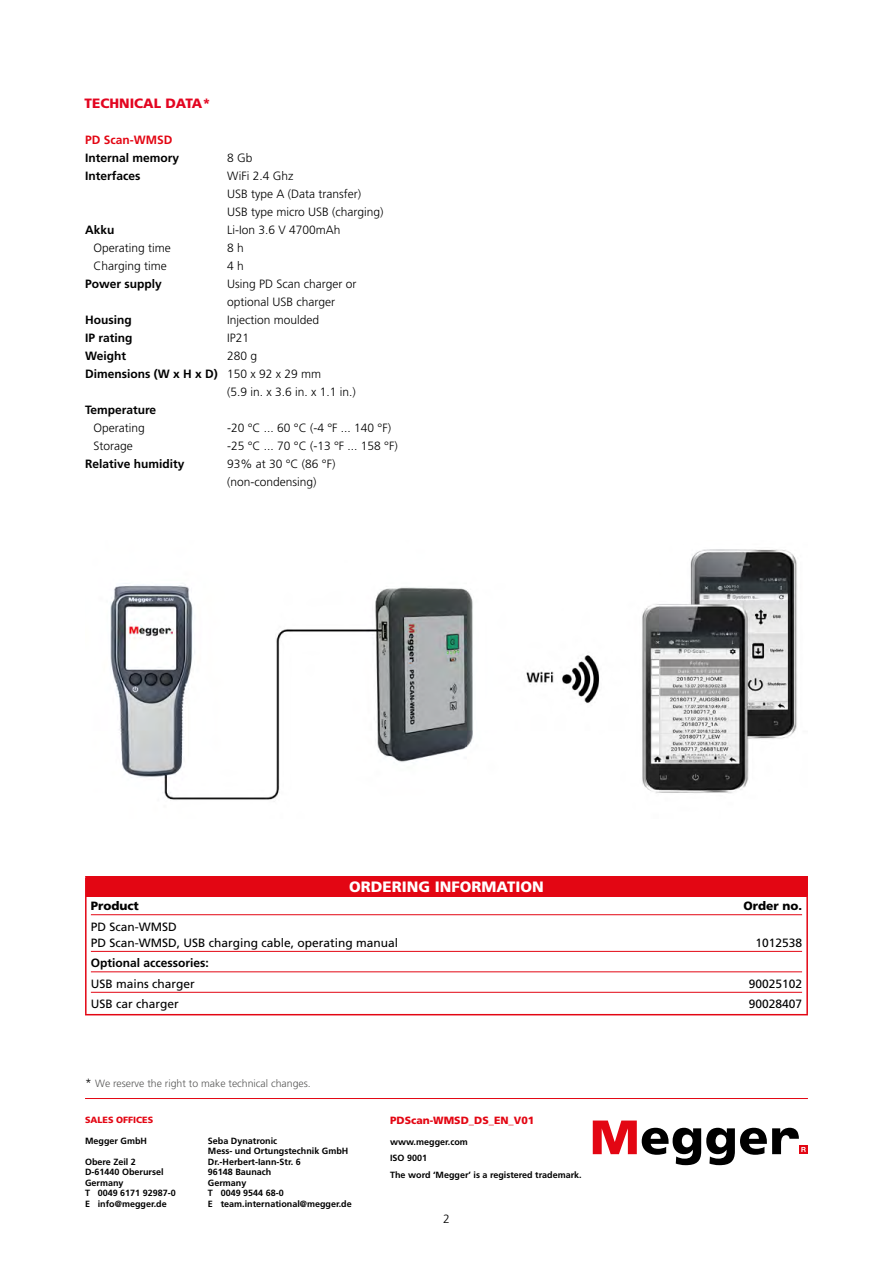
<style>
.page{position:relative;width:893px;height:1263px;background:#fff}
.page>*{position:absolute;margin:0;border:0;box-sizing:border-box;transform-origin:0 0}
.t1{font:900 15px "Frutiger LT Pro";color:#fff}
.t2{font:900 13.5px "Frutiger LT Pro";color:#e30520}
.t3{font:300 12px/18px "Frutiger LT Pro";color:#000}
.t4{font:700 12px/18px "Frutiger LT Pro";color:#000}
.t5{font:12px/16.2px "Frutiger LT Pro";color:#000}
.t6{font:900 12px "Frutiger LT Pro";color:#000}
.t7{font:700 12px "Frutiger LT Pro";color:#e30613}
.t8{font:300 10.5px "Frutiger LT Pro";color:#575756}
.t9{font:900 10.5px "Frutiger LT Pro";color:#e30613}
.t10{font:700 9px/10.5px "Frutiger LT Pro";color:#000}
.t11{font:900 9px "Frutiger LT Pro";color:#e30613}
.s1{font-size:12px;color:#000}
</style>
<div class="page">
<hr style="left:85px;top:1098px;width:723px;height:1px;background:#e30613">
<div style="left:799px;top:1145px;width:9px;height:9px;background:#e30613"></div>
<svg style="left:593px;top:1120px;width:213px;height:45px"></svg>
<hr style="left:85px;top:876px;width:723px;height:2px;background:#e30613">
<svg style="left:85px;top:878px;width:2px;height:18px"></svg>
<svg style="left:806px;top:878px;width:2px;height:18px"></svg>
<hr style="left:85px;top:896px;width:2px;height:118px;background:#e30613">
<hr style="left:85px;top:1014px;width:723px;height:1px;background:#e30613">
<hr style="left:806px;top:896px;width:2px;height:118px;background:#e30613">
<div style="left:87px;top:878px;width:719px;height:18px;background:#e30613"></div>
<hr style="left:91px;top:914px;width:711px;height:1px;background:#e30613">
<hr style="left:91px;top:951px;width:711px;height:1px;background:#e30613">
<hr style="left:91px;top:971px;width:711px;height:1px;background:#e30613">
<hr style="left:91px;top:992px;width:711px;height:1px;background:#e30613">
<img style="left:110px;top:549px;width:687px;height:251px">
<p class="t2" style="left:85px;top:95px;width:128px">TECHNICAL DATA*</p>
<p class="t7" style="left:85px;top:133px;width:89px">PD Scan-WMSD</p>
<p class="t4" style="left:85px;top:149px;width:96px">Internal memory</p>
<p class="t3" style="left:227px;top:149px;width:27px">8 Gb</p>
<p class="t4" style="left:85px;top:167px;width:57px">Interfaces</p>
<p class="t3" style="left:227px;top:167px;width:158px">WiFi 2.4 Ghz<br>USB type A (Data transfer)<br>USB type micro USB (charging)</p>
<p class="t4" style="left:85px;top:221px;width:31px">Akku</p>
<p class="t3" style="left:94px;top:239px;width:79px">Operating time<br>Charging time</p>
<p class="t3" style="left:227px;top:221px;width:115px">Li-Ion 3.6 V 4700mAh<br>8 h<br>4 h</p>
<p class="t4" style="left:85px;top:275px;width:78px">Power supply</p>
<p class="t3" style="left:227px;top:275px;width:131px">Using PD Scan charger or optional USB charger</p>
<p class="t4" style="left:85px;top:311px;width:48px">Housing</p>
<p class="t3" style="left:227px;top:311px;width:94px">Injection moulded</p>
<p class="t4" style="left:85px;top:329px;width:49px">IP rating</p>
<p class="t3" style="left:227px;top:329px;width:24px">IP21</p>
<p class="t4" style="left:85px;top:347px;width:134px">Weight<br>Dimensions (W x H x D)</p>
<p class="t4" style="left:85px;top:401px;width:73px">Temperature</p>
<p class="t3" style="left:94px;top:419px;width:53px">Operating<br>Storage</p>
<p class="t4" style="left:85px;top:455px;width:101px">Relative humidity</p>
<p class="t3" style="left:227px;top:347px;width:130px">280 g<br>150 x 92 x 29 mm<br>(5.9 in. x 3.6 in. x 1.1 in.)</p>
<p class="t3" style="left:227px;top:419px;width:172px">-20 °C ... 60 °C (-4 °F ... 140 °F) -25 °C ... 70 °C (-13 °F ... 158 °F)<br>93% at 30 °C (86 °F) (non-condensing)</p>
<p class="t1" style="left:349px;top:878px;width:196px">ORDERING INFORMATION</p>
<p class="t6" style="left:91px;top:899px;width:49px">Product</p>
<p class="t6" style="left:744px;top:899px;width:60px">Order no.</p>
<p class="t5" style="left:91px;top:918px;width:309px">PD Scan-WMSD<br>PD Scan-WMSD, USB charging cable, operating manual</p>
<p class="t5" style="left:755px;top:934px;width:48px">1012538</p>
<p class="t4" style="left:91px;top:954px;width:120px">Optional accessories:</p>
<p class="t5" style="left:91px;top:975px;width:106px">USB mains charger</p>
<p class="t5" style="left:749px;top:975px;width:55px">90025102</p>
<p class="t5" style="left:91px;top:996px;width:90px">USB car charger</p>
<p class="t5" style="left:749px;top:996px;width:55px">90028407</p>
<p class="t8" style="left:85px;top:1077px;width:227px"><span class="s1">*</span> We reserve the right to make technical changes.</p>
<p class="t11" style="left:85px;top:1114px;width:70px">SALES OFFICES</p>
<p class="t10" style="left:85px;top:1135px;width:64px">Megger GmbH</p>
<p class="t10" style="left:85px;top:1156px;width:92px">Obere Zeil 2<br>D-61440 Oberursel<br>Germany<br>T 0049 6171 92987-0<br>E info@megger.de</p>
<p class="t10" style="left:208px;top:1135px;width:145px">Seba Dynatronic<br>Mess- und Ortungstechnik GmbH<br>Dr.-Herbert-Iann-Str. 6<br>96148 Baunach<br>Germany<br>T 0049 9544 68-0<br>E team.international@megger.de</p>
<p class="t9" style="left:390px;top:1114px;width:146px">PDScan-WMSD_DS_EN_V01</p>
<p class="t10" style="left:390px;top:1133px;width:193px;line-height:16.5px">www.megger.com<br>ISO 9001<br>The word ‘Megger’ is a registered trademark.</p>
<p class="t3" style="left:443px;top:1210px;width:8px">2</p>
</div>
